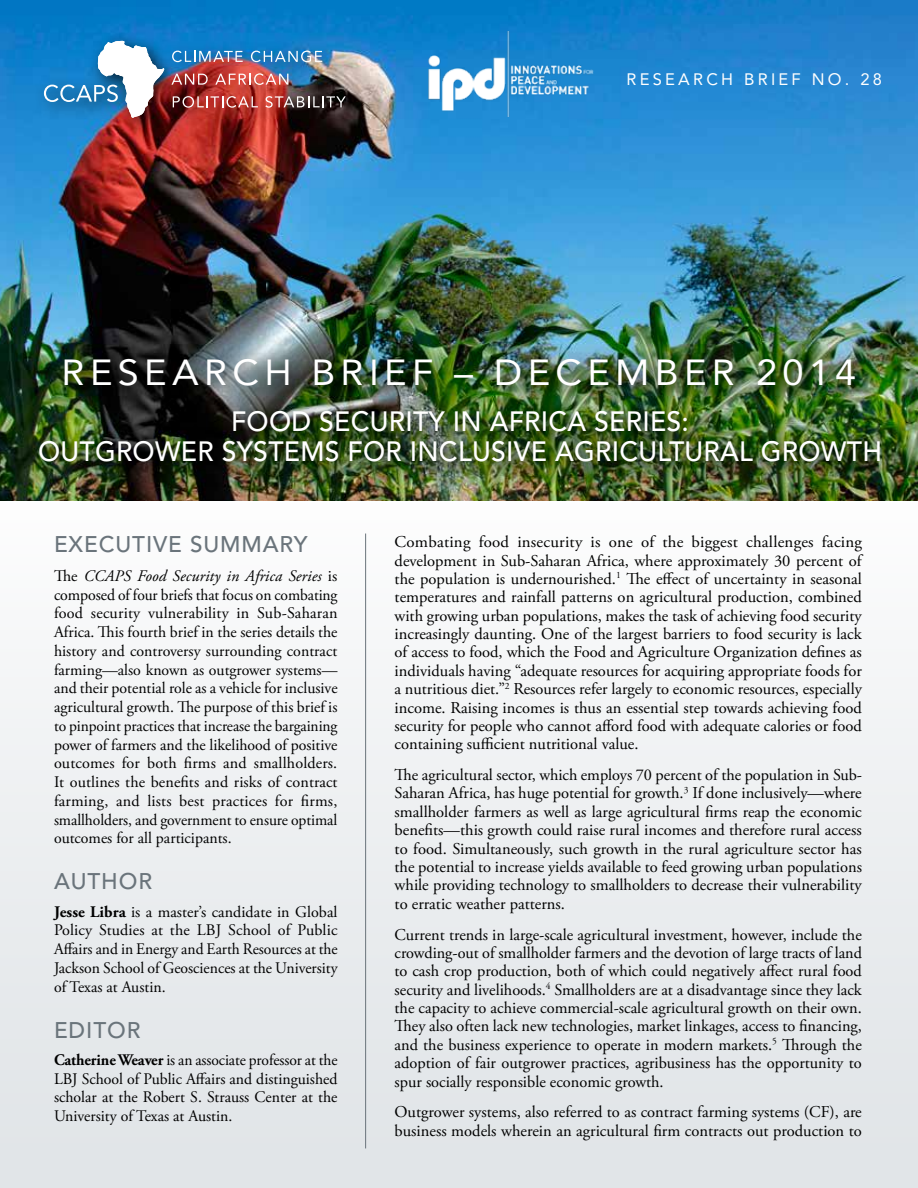
<style>
.page{position:relative;width:918px;height:1188px;background:#fff}
.page>*{position:absolute;margin:0;border:0;box-sizing:border-box;transform-origin:0 0}
.t1{font:36px "Avenir LT Std";letter-spacing:.14em;color:#fff;scale:1.05 1}
.t2{font:500 27.75px/30px "Avenir LT Std";letter-spacing:.01em;color:#fff;text-align:center;scale:.96 1}
.t3{font:500 22.5px "Avenir LT Std";letter-spacing:.04em;color:#6a747b}
.t4{font:16.5px/18.5px "Adobe Garamond Pro";color:#000;text-align:justify}
.t5{font:16.5px "Avenir LT Std";letter-spacing:.195em;color:#fff}
.t6{font:16.2px/18.8px "Adobe Garamond Pro";color:#000;text-align:justify}
.t7{font:16.2px/18.8px "Adobe Garamond Pro";color:#000;text-align:justify;scale:.96 1}
.s1{font-style:italic}
.s2{font-size:16.5px}
.s3{font-weight:700}
</style>
<div class="page">
<div style="left:0;top:486px;width:918px;height:702px;background:linear-gradient(to bottom,#fafbfa,#dfe4e7)"></div>
<img style="left:0;top:0;width:918px;height:500px">
<hr style="left:365px;top:534px;width:1px;height:614px;background:#6a747b">
<div style="left:48px;top:342px;width:832px;height:70px;background:#000;opacity:.9"></div>
<div style="left:23px;top:394px;width:884px;height:94px;background:#000;opacity:.9"></div>
<div style="left:34px;top:31px;width:329px;height:106px;background:#000;opacity:.75"></div>
<svg style="left:44px;top:41px;width:120px;height:77px"></svg>
<svg style="left:172px;top:51px;width:71px;height:11px"></svg>
<svg style="left:251px;top:51px;width:71px;height:11px"></svg>
<svg style="left:171px;top:74px;width:37px;height:11px"></svg>
<svg style="left:215px;top:73px;width:73px;height:12px"></svg>
<svg style="left:173px;top:96px;width:85px;height:12px"></svg>
<svg style="left:265px;top:96px;width:81px;height:12px"></svg>
<img style="left:413px;top:32px;width:193px;height:85px">
<p class="t5" style="left:627px;top:69px;width:257px">RESEARCH BRIEF NO. 28</p>
<h1 class="t1" style="left:62px;top:351px;width:758px">RESEARCH BRIEF – DECEMBER 2014</h1>
<h2 class="t2" style="left:38px;top:407px;width:881px">FOOD SECURITY IN AFRICA SERIES:<br>OUTGROWER SYSTEMS FOR INCLUSIVE AGRICULTURAL GROWTH</h2>
<h3 class="t3" style="left:54px;top:532px;width:255px">EXECUTIVE SUMMARY</h3>
<p class="t6" style="left:54px;top:567px;width:285px">The <span class="s1">CCAPS Food Security in Africa Series</span> is <span class="s2">composed</span> of four briefs that focus on combating food security vulnerability in Sub-Saharan Africa. This fourth brief in the series details the history and controversy surrounding contract farming—also known as outgrower systems— and their potential role as a vehicle for inclusive agricultural growth. The purpose of this brief is to pinpoint practices that increase the bargaining power of farmers and the likelihood of positive outcomes for both firms and smallholders.<br>It outlines the benefits and risks of contract farming, and lists best practices for firms, smallholders, and government to ensure optimal outcomes for all participants.</p>
<h3 class="t3" style="left:54px;top:868px;width:100px">AUTHOR</h3>
<p class="t6" style="left:54px;top:903px;width:285px"><span class="s3">Jesse Libra</span> is a master’s candidate in Global Policy Studies at the LBJ School of Public Affairs and in Energy and Earth Resources at the Jackson School of Geosciences at the University of Texas at Austin.</p>
<h3 class="t3" style="left:54px;top:1017px;width:88px">EDITOR</h3>
<p class="t7" style="left:54px;top:1051px;width:297px"><span class="s3">Catherine Weaver</span> is an associate professor at the LBJ School of Public Affairs and distinguished scholar at the Robert S. Strauss Center at the University of Texas at Austin.</p>
<p class="t4" style="left:395px;top:533px;width:469px">Combating food insecurity is one of the biggest challenges facing development in Sub-Saharan Africa, where approximately 30 percent of the population is undernourished.<sup>1</sup> The effect of uncertainty in seasonal temperatures and rainfall patterns on agricultural production, combined with growing urban populations, makes the task of achieving food security increasingly daunting. One of the largest barriers to food security is lack of access to food, which the Food and Agriculture Organization defines as individuals having “adequate resources for acquiring appropriate foods for a nutritious diet.”<sup>2</sup> Resources refer largely to economic resources, especially income. Raising incomes is thus an essential step towards achieving food security for people who cannot afford food with adequate calories or food containing sufficient nutritional value.</p>
<p class="t4" style="left:395px;top:766px;width:469px">The agricultural sector, which employs 70 percent of the population in Sub-Saharan Africa, has huge potential for growth.<sup>3</sup> If done inclusively—where smallholder farmers as well as large agricultural firms reap the economic benefits—this growth could raise rural incomes and therefore rural access to food. Simultaneously, such growth in the rural agriculture sector has the potential to increase yields available to feed growing urban populations while providing technology to smallholders to decrease their vulnerability to erratic weather patterns.</p>
<p class="t4" style="left:395px;top:926px;width:469px">Current trends in large-scale agricultural investment, however, include the crowding-out of smallholder farmers and the devotion of large tracts of land to cash crop production, both of which could negatively affect rural food security and livelihoods.<sup>4</sup> Smallholders are at a disadvantage since they lack the capacity to achieve commercial-scale agricultural growth on their own.<br>They also often lack new technologies, market linkages, access to financing, and the business experience to operate in modern markets.<sup>5</sup> Through the adoption of fair outgrower practices, agribusiness has the opportunity to spur socially responsible economic growth.</p>
<p class="t4" style="left:395px;top:1103px;width:469px">Outgrower systems, also referred to as contract farming systems (CF), are business models wherein an agricultural firm contracts out production to</p>
</div>
